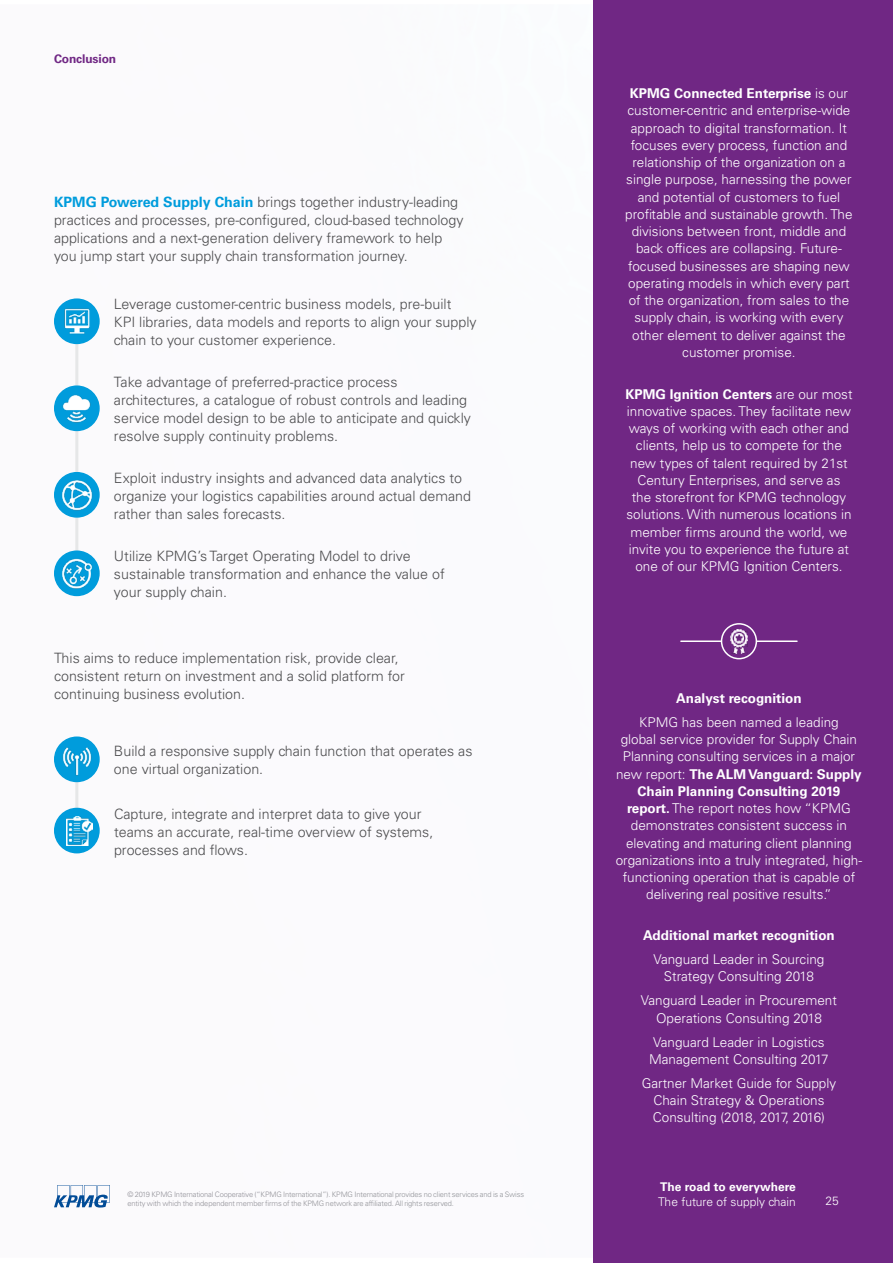
<style>
.page{position:relative;width:893px;height:1263px;background:#fff}
.page>*{position:absolute;margin:0;border:0;box-sizing:border-box;transform-origin:0 0}
.t1{font:300 14.25px/18px "Univers LT Std";color:#4d4d4f}
.t2{font:300 13.5px/17.2px "Univers LT Std";color:#fff;text-align:center}
.t3{font:700 13.5px "Univers LT Std";color:#fff}
.t4{font:300 12px "Univers LT Std";color:#fff}
.t5{font:700 12px "Univers LT Std";color:#fff}
.t6{font:700 12px "Univers LT Std";letter-spacing:-.01em;color:#702784}
.t7{font:300 7.5px/9px "Univers LT Std";letter-spacing:-.02em;color:#939598}
.s1{font-weight:700;color:#009cdc}
.s2{font-weight:700}
</style>
<div class="page">
<hr style="left:75px;top:327px;width:3px;height:242px;background:#e6e7e8">
<hr style="left:75px;top:766px;width:3px;height:76px;background:#e6e7e8">
<div style="left:55px;top:299px;width:44px;height:44px;background:#009cdc;border-radius:50%"></div>
<img style="left:64px;top:308px;width:26px;height:26px">
<div style="left:54px;top:298px;width:46px;height:46px;border:2px solid #009cdc;border-radius:50%"></div>
<div style="left:55px;top:737px;width:44px;height:44px;background:#009cdc;border-radius:50%"></div>
<img style="left:61px;top:747px;width:31px;height:29px">
<div style="left:54px;top:736px;width:46px;height:46px;border:2px solid #009cdc;border-radius:50%"></div>
<div style="left:55px;top:386px;width:44px;height:44px;background:#009cdc;border-radius:50%"></div>
<img style="left:62px;top:394px;width:29px;height:29px">
<div style="left:54px;top:385px;width:46px;height:46px;border:2px solid #009cdc;border-radius:50%"></div>
<div style="left:55px;top:808px;width:44px;height:45px;background:#009cdc;border-radius:50%"></div>
<img style="left:67px;top:816px;width:26px;height:29px">
<div style="left:54px;top:808px;width:46px;height:45px;border:2px solid #009cdc;border-radius:50%"></div>
<div style="left:55px;top:473px;width:44px;height:44px;background:#009cdc;border-radius:50%"></div>
<img style="left:61px;top:478px;width:32px;height:33px">
<div style="left:54px;top:472px;width:46px;height:46px;border:2px solid #009cdc;border-radius:50%"></div>
<div style="left:55px;top:551px;width:44px;height:44px;background:#009cdc;border-radius:50%"></div>
<img style="left:60px;top:556px;width:34px;height:34px">
<div style="left:54px;top:550px;width:46px;height:46px;border:2px solid #009cdc;border-radius:50%"></div>
<div style="left:593px;top:0;width:300px;height:1263px;background:#702784"></div>
<hr style="left:681px;top:640px;width:116px;height:2px;background:#fff">
<svg style="left:721px;top:624px;width:35px;height:35px"></svg>
<img style="left:730px;top:629px;width:18px;height:24px">
<div style="left:721px;top:623px;width:36px;height:36px;border:2px solid #fff;border-radius:50%"></div>
<p class="t6" style="left:54px;top:51px;width:64px">Conclusion</p>
<p class="t1" style="left:54px;top:193px;width:411px"><span class="s1">KPMG Powered Supply Chain</span> brings together industry-leading practices and processes, pre-configured, cloud-based technology applications and a next-generation delivery framework to help you jump start your supply chain transformation journey.</p>
<p class="t1" style="left:114px;top:295px;width:364px">Leverage customer-centric business models, pre-built<br>KPI libraries, data models and reports to align your supply chain to your customer experience.</p>
<p class="t1" style="left:114px;top:373px;width:359px">Take advantage of preferred-practice process architectures, a catalogue of robust controls and leading service model design to be able to anticipate and quickly resolve supply continuity problems.</p>
<p class="t1" style="left:114px;top:469px;width:358px">Exploit industry insights and advanced data analytics to organize your logistics capabilities around actual demand rather than sales forecasts.</p>
<p class="t1" style="left:114px;top:547px;width:332px">Utilize KPMG’s Target Operating Model to drive sustainable transformation and enhance the value of your supply chain.</p>
<p class="t1" style="left:54px;top:649px;width:352px">This aims to reduce implementation risk, provide clear, consistent return on investment and a solid platform for continuing business evolution.</p>
<p class="t1" style="left:114px;top:742px;width:360px">Build a responsive supply chain function that operates as one virtual organization.</p>
<p class="t1" style="left:114px;top:805px;width:321px">Capture, integrate and interpret data to give your teams an accurate, real-time overview of systems, processes and flows.</p>
<p class="t7" style="left:127px;top:1190px;width:398px">© 2019 KPMG International Cooperative (“KPMG International”). KPMG International provides no client services and is a Swiss entity with which the independent member firms of the KPMG network are affiliated. All rights reserved.</p>
<p class="t2" style="left:625px;top:85px;width:229px"><span class="s2">KPMG Connected Enterprise</span> is our customer-centric and enterprise-wide approach to digital transformation. It focuses every process, function and relationship of the organization on a single purpose, harnessing the power and potential of customers to fuel profitable and sustainable growth. The divisions between front, middle and back offices are collapsing. Future&shy;focused businesses are shaping new operating models in which every part of the organization, from sales to the supply chain, is working with every other element to deliver against the customer promise.</p>
<p class="t2" style="left:625px;top:385px;width:229px"><span class="s2">KPMG Ignition Centers</span> are our most innovative spaces. They facilitate new ways of working with each other and clients, help us to compete for the new types of talent required by 21st Century Enterprises, and serve as<br>the storefront for KPMG technology solutions. With numerous locations in member firms around the world, we invite you to experience the future at one of our KPMG Ignition Centers.</p>
<p class="t3" style="left:676px;top:690px;width:127px">Analyst recognition</p>
<p class="t2" style="left:616px;top:713px;width:248px">KPMG has been named a leading<br>global service provider for Supply Chain Planning consulting services in a major new report: <span class="s2">The ALM Vanguard: Supply Chain Planning Consulting 2019 report.</span> The report notes how “KPMG demonstrates consistent success in elevating and maturing client planning organizations into a truly integrated, high&shy;functioning operation that is capable of delivering real positive results.”</p>
<p class="t3" style="left:643px;top:927px;width:193px">Additional market recognition</p>
<p class="t2" style="left:653px;top:951px;width:172px">Vanguard Leader in Sourcing<br>Strategy Consulting 2018</p>
<p class="t2" style="left:641px;top:992px;width:198px">Vanguard Leader in Procurement<br>Operations Consulting 2018</p>
<p class="t2" style="left:649px;top:1033px;width:181px">Vanguard Leader in Logistics<br>Management Consulting 2017</p>
<p class="t2" style="left:642px;top:1074px;width:196px">Gartner Market Guide for Supply<br>Chain Strategy &amp; Operations<br>Consulting (2018, 2017, 2016)</p>
<p class="t5" style="left:660px;top:1179px;width:137px">The road to everywhere</p>
<p class="t4" style="left:658px;top:1194px;width:139px">The future of supply chain</p>
<p class="t4" style="left:826px;top:1194px;width:15px">25</p>
</div>
